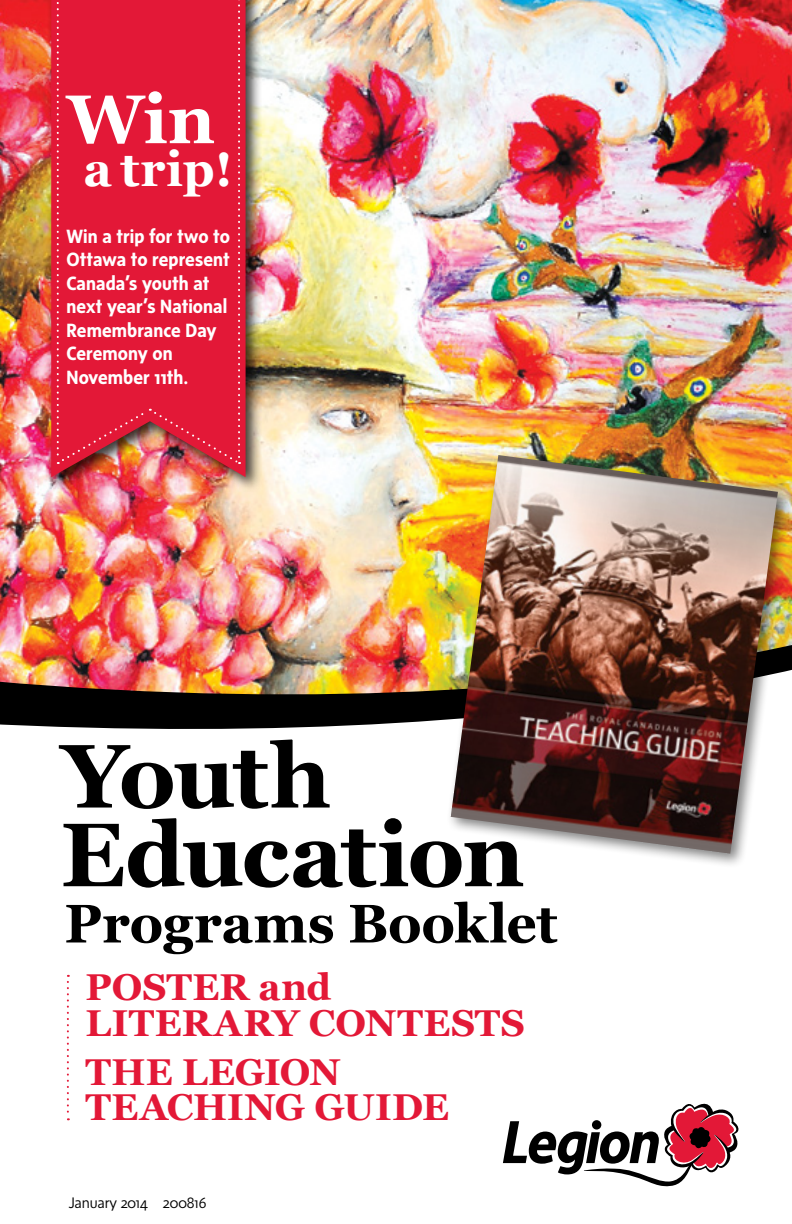
<style>
.page{position:relative;width:792px;height:1224px;background:#fff}
.page>*{position:absolute;margin:0;border:0;box-sizing:border-box;transform-origin:0 0}
.t1{font:700 90px/78.6px "Georgia";letter-spacing:-.025em;color:#000}
.t2{font:700 68.6px "Georgia";color:#fff}
.t3{font:700 54.2px "Georgia";letter-spacing:-.005em;color:#000}
.t4{font:700 48.2px "Georgia";color:#fff}
.t5{font:700 37.4px/35.4px "Georgia";color:#e31837}
.t6{font:700 19.6px/23.6px "Sense";color:#fff}
.t7{font:300 15.6px "Sense";color:#000}
</style>
<div class="page">
<svg style="left:503px;top:1103px;width:236px;height:84px"></svg>
<img style="left:0;top:0;width:792px;height:339px">
<img style="left:0;top:339px;width:792px;height:390px">
<div style="left:46px;top:0;width:216px;height:493px;background:#000;opacity:.75"></div>
<img style="left:51px;top:0;width:195px;height:477px">
<div style="left:57px;top:0;width:183px;height:464px;background:#e31837"></div>
<div style="left:446px;top:450px;width:346px;height:419px;background:#000;opacity:.5"></div>
<img style="left:451px;top:455px;width:327px;height:399px">
<svg style="left:67px;top:975px;width:2px;height:145px"></svg>
<h2 class="t2" style="left:67px;top:68px;width:150px">Win</h2>
<h3 class="t4" style="left:83px;top:133px;width:151px">a trip!</h3>
<p class="t6" style="left:66px;top:224px;width:165px">Win a trip for two to<br>Ottawa to represent<br>Canada’s youth at next year’s National<br>Remembrance Day<br>Ceremony on<br>November 11th.</p>
<h1 class="t1" style="left:61px;top:732px;width:466px">Youth<br>Education</h1>
<h3 class="t3" style="left:65px;top:883px;width:495px">Programs Booklet</h3>
<h3 class="t5" style="left:86px;top:968px;width:441px">POSTER and<br>LITERARY CONTESTS</h3>
<h3 class="t5" style="left:86px;top:1052px;width:365px">THE LEGION<br>TEACHING GUIDE</h3>
<p class="t7" style="left:69px;top:1194px;width:139px">January 2014 200816</p>
</div>
